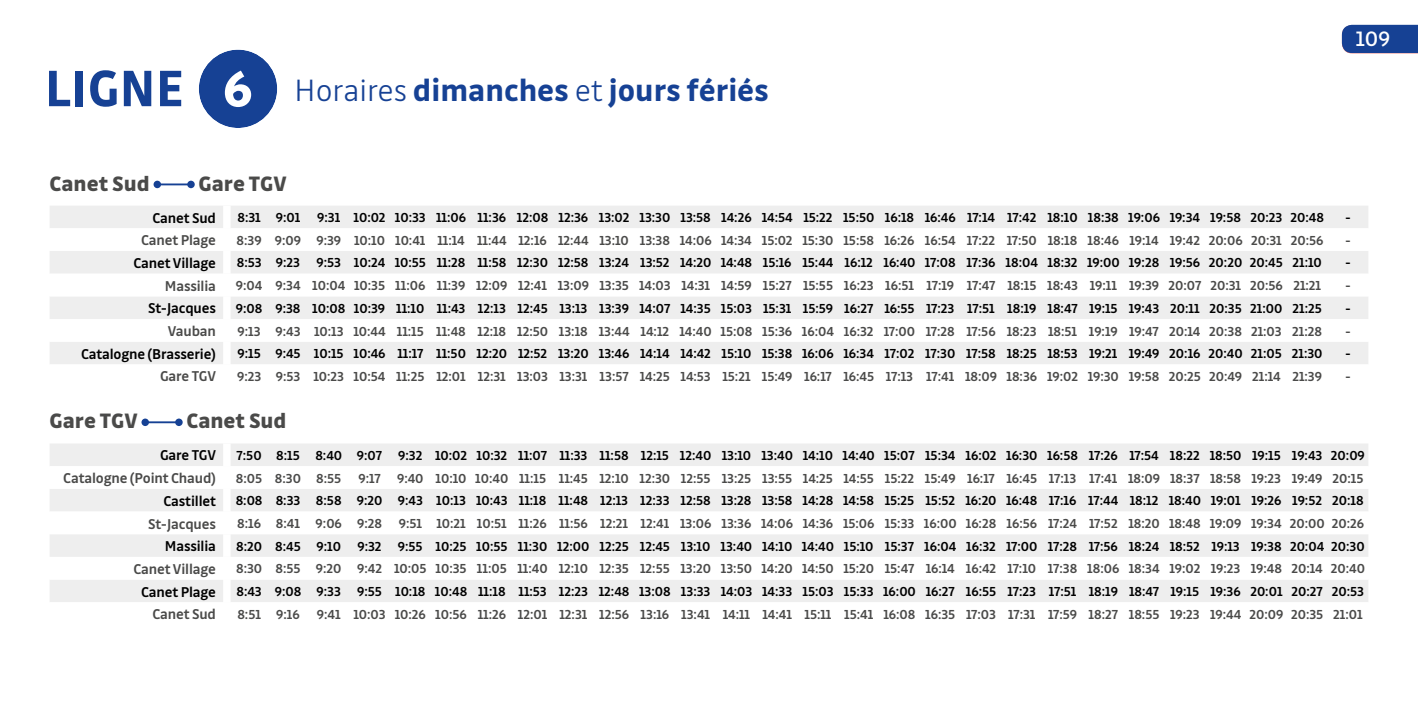
<style>
.page{position:relative;width:1418px;height:709px;background:#fff}
.page>*{position:absolute;margin:0;border:0;box-sizing:border-box;transform-origin:0 0}
.t1{font:700 54.5px "Drive";color:#164194}
.t2{font:700 32.5px "Drive";color:#164194}
.t3{font:800 22.5px "Drive";color:#4a4a49}
.t4{font:22.5px "Drive";color:#fff}
.t5{font:500 15px "Drive";letter-spacing:-.01em;color:#000}
.t6{font:500 15px "Drive";letter-spacing:-.01em;color:#4a4a49}
.t7{font:500 13.75px "Drive";color:#4a4a49}
.t8{font:500 13.75px "Drive";color:#000}
.s1{font-weight:300}
</style>
<div class="page">
<div style="left:199px;top:50px;width:78px;height:78px;background:#164194;border-radius:50%"></div>
<svg style="left:225px;top:71px;width:26px;height:36px"></svg>
<div style="left:1341px;top:25px;width:76px;height:28px;background:#164194"></div>
<hr style="left:157px;top:183px;width:34px;height:2px;background:#164194">
<div style="left:153px;top:181px;width:8px;height:7px;background:#164194;border-radius:50%"></div>
<div style="left:187px;top:181px;width:8px;height:7px;background:#164194;border-radius:50%"></div>
<hr style="left:145px;top:421px;width:34px;height:2px;background:#164194">
<div style="left:141px;top:418px;width:8px;height:8px;background:#164194;border-radius:50%"></div>
<div style="left:175px;top:418px;width:8px;height:8px;background:#164194;border-radius:50%"></div>
<div style="left:50px;top:206px;width:1318px;height:22px;background:#eee"></div>
<svg style="left:50px;top:251px;width:1318px;height:113px;fill:#eee"></svg>
<div style="left:223px;top:206px;width:8px;height:22px;background:#fff"></div>
<div style="left:223px;top:251px;width:8px;height:23px;background:#fff"></div>
<div style="left:223px;top:296px;width:8px;height:23px;background:#fff"></div>
<div style="left:223px;top:342px;width:8px;height:22px;background:#fff"></div>
<div style="left:223px;top:274px;width:8px;height:22px;background:#fff"></div>
<div style="left:223px;top:319px;width:8px;height:23px;background:#fff"></div>
<div style="left:50px;top:444px;width:1318px;height:22px;background:#eee"></div>
<svg style="left:50px;top:489px;width:1318px;height:113px;fill:#eee"></svg>
<div style="left:223px;top:443px;width:8px;height:23px;background:#fff"></div>
<div style="left:223px;top:489px;width:8px;height:22px;background:#fff"></div>
<div style="left:223px;top:534px;width:8px;height:23px;background:#fff"></div>
<div style="left:223px;top:579px;width:8px;height:23px;background:#fff"></div>
<div style="left:223px;top:511px;width:8px;height:23px;background:#fff"></div>
<div style="left:223px;top:557px;width:8px;height:22px;background:#fff"></div>
<h1 class="t1" style="left:45px;top:56px;width:141px">LIGNE</h1>
<h2 class="t2" style="left:295px;top:71px;width:476px"><span class="s1">Horaires</span> dimanches <span class="s1">et</span> jours fériés</h2>
<h3 class="t3" style="left:50px;top:170px;width:102px">Canet Sud</h3>
<h3 class="t3" style="left:198px;top:170px;width:89px">Gare TGV</h3>
<h3 class="t4" style="left:1355px;top:26px;width:36px">109</h3>
<p class="t5" style="left:152px;top:209px;width:65px">Canet Sud</p>
<p class="t8" style="left:237px;top:210px;width:1088px">8:31 9:01 9:31 10:02 10:33 11:06 11:36 12:08 12:36 13:02 13:30 13:58 14:26 14:54 15:22 15:50 16:18 16:46 17:14 17:42 18:10 18:38 19:06 19:34 19:58 20:23 20:48</p>
<p class="t8" style="left:1344px;top:210px;width:7px">-</p>
<p class="t6" style="left:141px;top:232px;width:76px">Canet Plage</p>
<p class="t7" style="left:236px;top:232px;width:1088px">8:39 9:09 9:39 10:10 10:41 11:14 11:44 12:16 12:44 13:10 13:38 14:06 14:34 15:02 15:30 15:58 16:26 16:54 17:22 17:50 18:18 18:46 19:14 19:42 20:06 20:31 20:56</p>
<p class="t7" style="left:1344px;top:232px;width:7px">-</p>
<p class="t5" style="left:133px;top:254px;width:84px">Canet Village</p>
<p class="t8" style="left:237px;top:255px;width:1086px">8:53 9:23 9:53 10:24 10:55 11:28 11:58 12:30 12:58 13:24 13:52 14:20 14:48 15:16 15:44 16:12 16:40 17:08 17:36 18:04 18:32 19:00 19:28 19:56 20:20 20:45 21:10</p>
<p class="t8" style="left:1344px;top:255px;width:7px">-</p>
<p class="t6" style="left:165px;top:277px;width:53px">Massilia</p>
<p class="t7" style="left:236px;top:278px;width:1086px">9:04 9:34 10:04 10:35 11:06 11:39 12:09 12:41 13:09 13:35 14:03 14:31 14:59 15:27 15:55 16:23 16:51 17:19 17:47 18:15 18:43 19:11 19:39 20:07 20:31 20:56 21:21</p>
<p class="t7" style="left:1344px;top:278px;width:7px">-</p>
<p class="t5" style="left:148px;top:300px;width:69px">St-Jacques</p>
<p class="t8" style="left:236px;top:300px;width:1087px">9:08 9:38 10:08 10:39 11:10 11:43 12:13 12:45 13:13 13:39 14:07 14:35 15:03 15:31 15:59 16:27 16:55 17:23 17:51 18:19 18:47 19:15 19:43 20:11 20:35 21:00 21:25</p>
<p class="t8" style="left:1344px;top:300px;width:7px">-</p>
<p class="t6" style="left:168px;top:322px;width:50px">Vauban</p>
<p class="t7" style="left:238px;top:323px;width:1085px">9:13 9:43 10:13 10:44 11:15 11:48 12:18 12:50 13:18 13:44 14:12 14:40 15:08 15:36 16:04 16:32 17:00 17:28 17:56 18:23 18:51 19:19 19:47 20:14 20:38 21:03 21:28</p>
<p class="t7" style="left:1344px;top:323px;width:7px">-</p>
<p class="t5" style="left:81px;top:345px;width:136px">Catalogne (Brasserie)</p>
<p class="t8" style="left:237px;top:346px;width:1086px">9:15 9:45 10:15 10:46 11:17 11:50 12:20 12:52 13:20 13:46 14:14 14:42 15:10 15:38 16:06 16:34 17:02 17:30 17:58 18:25 18:53 19:21 19:49 20:16 20:40 21:05 21:30</p>
<p class="t8" style="left:1344px;top:346px;width:7px">-</p>
<p class="t6" style="left:160px;top:368px;width:57px">Gare TGV</p>
<p class="t7" style="left:237px;top:368px;width:1086px">9:23 9:53 10:23 10:54 11:25 12:01 12:31 13:03 13:31 13:57 14:25 14:53 15:21 15:49 16:17 16:45 17:13 17:41 18:09 18:36 19:02 19:30 19:58 20:25 20:49 21:14 21:39</p>
<p class="t7" style="left:1344px;top:368px;width:7px">-</p>
<h3 class="t3" style="left:50px;top:408px;width:89px">Gare TGV</h3>
<h3 class="t3" style="left:186px;top:408px;width:102px">Canet Sud</h3>
<p class="t5" style="left:160px;top:447px;width:57px">Gare TGV</p>
<p class="t8" style="left:237px;top:447px;width:1129px">7:50 8:15 8:40 9:07 9:32 10:02 10:32 11:07 11:33 11:58 12:15 12:40 13:10 13:40 14:10 14:40 15:07 15:34 16:02 16:30 16:58 17:26 17:54 18:22 18:50 19:15 19:43 20:09</p>
<p class="t6" style="left:63px;top:469px;width:154px">Catalogne (Point Chaud)</p>
<p class="t7" style="left:236px;top:470px;width:1128px">8:05 8:30 8:55 9:17 9:40 10:10 10:40 11:15 11:45 12:10 12:30 12:55 13:25 13:55 14:25 14:55 15:22 15:49 16:17 16:45 17:13 17:41 18:09 18:37 18:58 19:23 19:49 20:15</p>
<p class="t5" style="left:163px;top:492px;width:54px">Castillet</p>
<p class="t8" style="left:236px;top:493px;width:1129px">8:08 8:33 8:58 9:20 9:43 10:13 10:43 11:18 11:48 12:13 12:33 12:58 13:28 13:58 14:28 14:58 15:25 15:52 16:20 16:48 17:16 17:44 18:12 18:40 19:01 19:26 19:52 20:18</p>
<p class="t6" style="left:148px;top:515px;width:69px">St-Jacques</p>
<p class="t7" style="left:237px;top:515px;width:1128px">8:16 8:41 9:06 9:28 9:51 10:21 10:51 11:26 11:56 12:21 12:41 13:06 13:36 14:06 14:36 15:06 15:33 16:00 16:28 16:56 17:24 17:52 18:20 18:48 19:09 19:34 20:00 20:26</p>
<p class="t5" style="left:165px;top:537px;width:53px">Massilia</p>
<p class="t8" style="left:236px;top:538px;width:1129px">8:20 8:45 9:10 9:32 9:55 10:25 10:55 11:30 12:00 12:25 12:45 13:10 13:40 14:10 14:40 15:10 15:37 16:04 16:32 17:00 17:28 17:56 18:24 18:52 19:13 19:38 20:04 20:30</p>
<p class="t6" style="left:133px;top:560px;width:84px">Canet Village</p>
<p class="t7" style="left:236px;top:561px;width:1130px">8:30 8:55 9:20 9:42 10:05 10:35 11:05 11:40 12:10 12:35 12:55 13:20 13:50 14:20 14:50 15:20 15:47 16:14 16:42 17:10 17:38 18:06 18:34 19:02 19:23 19:48 20:14 20:40</p>
<p class="t5" style="left:141px;top:583px;width:76px">Canet Plage</p>
<p class="t8" style="left:236px;top:583px;width:1129px">8:43 9:08 9:33 9:55 10:18 10:48 11:18 11:53 12:23 12:48 13:08 13:33 14:03 14:33 15:03 15:33 16:00 16:27 16:55 17:23 17:51 18:19 18:47 19:15 19:36 20:01 20:27 20:53</p>
<p class="t6" style="left:152px;top:605px;width:65px">Canet Sud</p>
<p class="t7" style="left:237px;top:606px;width:1126px">8:51 9:16 9:41 10:03 10:26 10:56 11:26 12:01 12:31 12:56 13:16 13:41 14:11 14:41 15:11 15:41 16:08 16:35 17:03 17:31 17:59 18:27 18:55 19:23 19:44 20:09 20:35 21:01</p>
</div>
